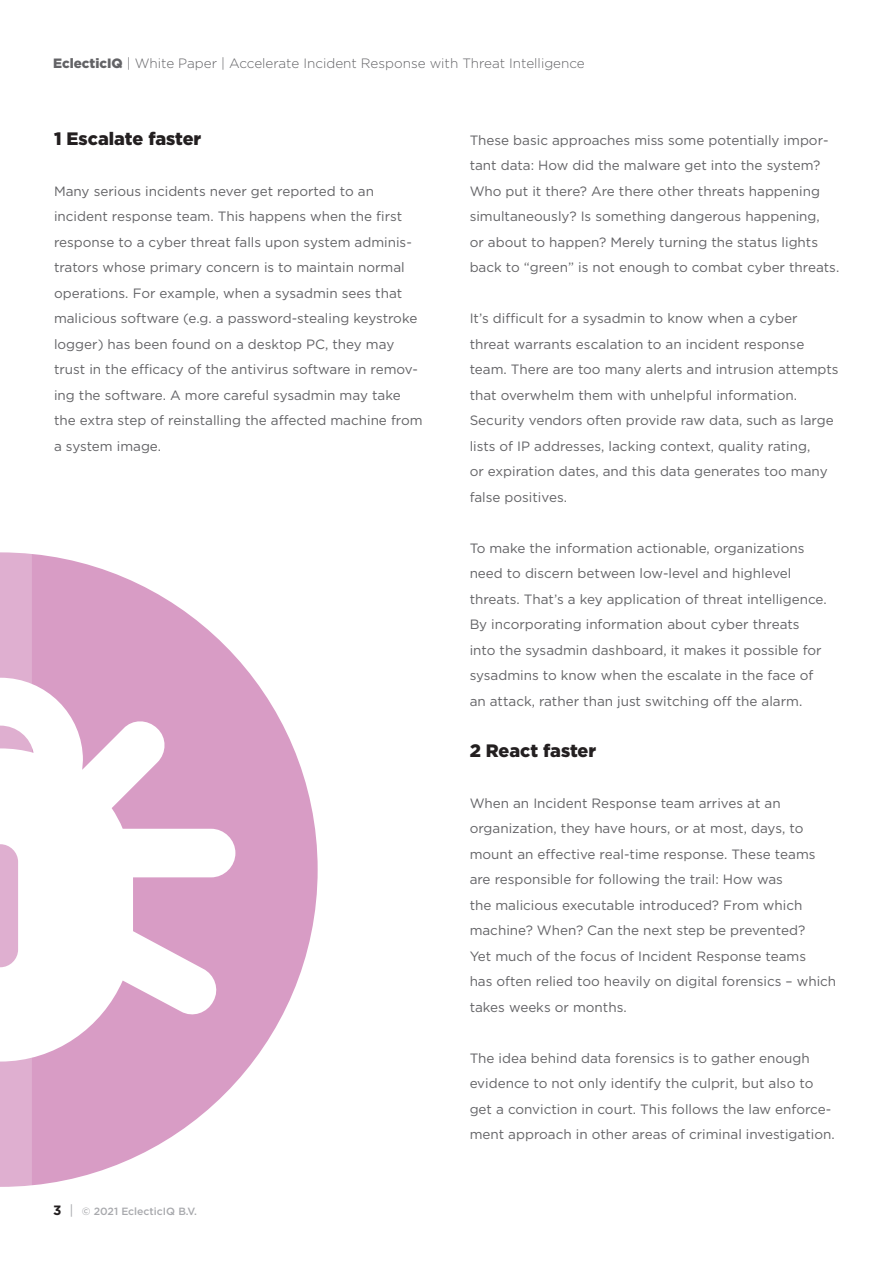
<style>
.page{position:relative;width:893px;height:1263px;background:#fff}
.page>*{position:absolute;margin:0;border:0;box-sizing:border-box;transform-origin:0 0}
.H3_Tussenkop_12{font:900 18px "Gotham";color:#231f20}
.Plat_9_17{font:900 18px "Gotham";color:#231f20}
.Plat_9_17-2{font:13.5px/25.5px "Gotham";color:#636366}
.t1{font:300 13.5px "Gotham";color:#636366}
.t2{font:500 10.5px "Gotham";color:#a8a9ad}
.s1{font-weight:900}
.s2{font-weight:700;font-size:13.5px;color:#231f20}
.s3{font-weight:400;font-size:13.5px}
</style>
<div class="page">
<svg style="left:0;top:552px;width:318px;height:635px"></svg>
<p class="t1" style="left:53px;top:55px;width:533px"><span class="s1">EclecticIQ</span> | White Paper | Accelerate Incident Response with Threat Intelligence</p>
<h3 class="H3_Tussenkop_12" style="left:54px;top:126px;width:149px">1 Escalate faster</h3>
<p class="Plat_9_17-2" style="left:54px;top:178px;width:370px">Many serious incidents never get reported to an incident response team. This happens when the first response to a cyber threat falls upon system adminis&shy;trators whose primary concern is to maintain normal operations. For example, when a sysadmin sees that malicious software (e.g. a password-stealing keystroke logger) has been found on a desktop PC, they may trust in the efficacy of the antivirus software in remov&shy;ing the software. A more careful sysadmin may take the extra step of reinstalling the affected machine from a system image.</p>
<p class="t2" style="left:53px;top:1204px;width:145px"><span class="s2">3</span> <span class="s3">|</span> © 2021 EclecticIQ B.V.</p>
<p class="Plat_9_17-2" style="left:470px;top:127px;width:371px">These basic approaches miss some potentially impor&shy;tant data: How did the malware get into the system?<br>Who put it there? Are there other threats happening simultaneously? Is something dangerous happening,<br>or about to happen? Merely turning the status lights back to “green” is not enough to combat cyber threats.</p>
<p class="Plat_9_17-2" style="left:470px;top:305px;width:370px">It’s difficult for a sysadmin to know when a cyber threat warrants escalation to an incident response team. There are too many alerts and intrusion attempts that overwhelm them with unhelpful information.<br>Security vendors often provide raw data, such as large lists of IP addresses, lacking context, quality rating,<br>or expiration dates, and this data generates too many false positives.</p>
<p class="Plat_9_17-2" style="left:470px;top:535px;width:359px">To make the information actionable, organizations need to discern between low-level and highlevel threats. That’s a key application of threat intelligence.<br>By incorporating information about cyber threats into the sysadmin dashboard, it makes it possible for sysadmins to know when the escalate in the face of an attack, rather than just switching off the alarm.</p>
<p class="Plat_9_17" style="left:470px;top:738px;width:128px">2 React faster</p>
<p class="Plat_9_17-2" style="left:470px;top:790px;width:368px">When an Incident Response team arrives at an organization, they have hours, or at most, days, to mount an effective real-time response. These teams are responsible for following the trail: How was<br>the malicious executable introduced? From which machine? When? Can the next step be prevented?<br>Yet much of the focus of Incident Response teams<br>has often relied too heavily on digital forensics – which takes weeks or months.</p>
<p class="Plat_9_17-2" style="left:470px;top:1045px;width:366px">The idea behind data forensics is to gather enough evidence to not only identify the culprit, but also to get a conviction in court. This follows the law enforce&shy;ment approach in other areas of criminal investigation.</p>
</div>
